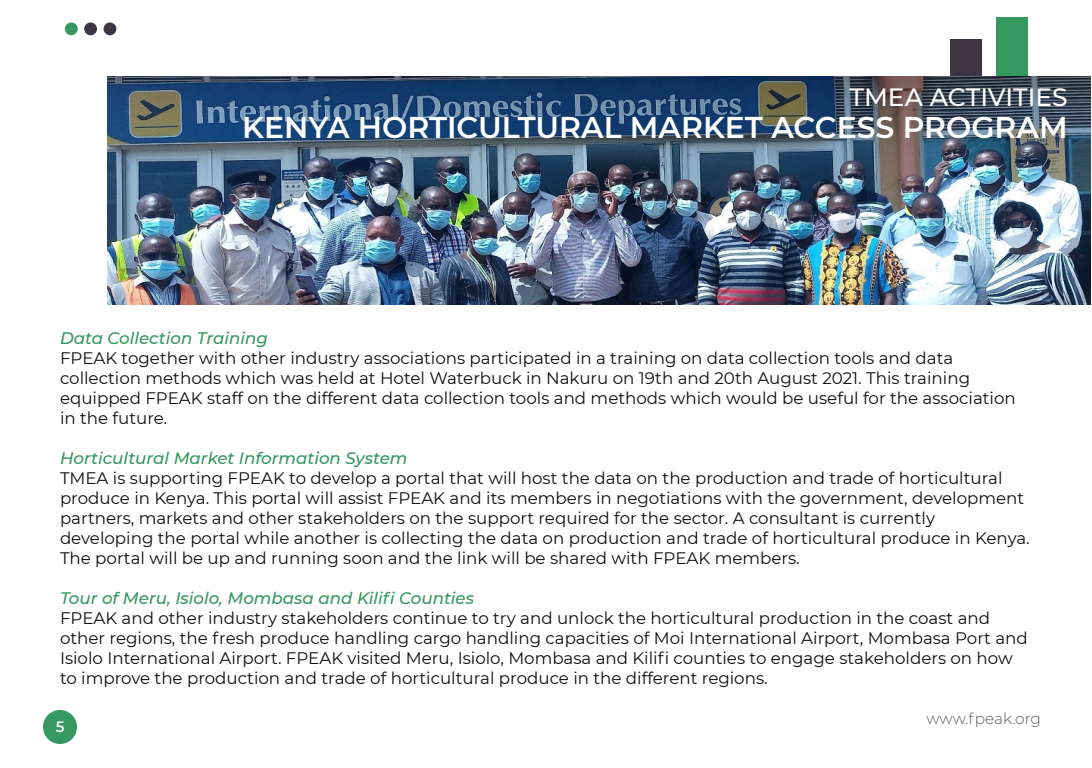
<style>
.page{position:relative;width:1092px;height:768px;background:#fff}
.page>*{position:absolute;margin:0;border:0;box-sizing:border-box;transform-origin:0 0}
.t1{font:600 30px "Montserrat";color:#fff}
.t2{font:500 25px "Montserrat";color:#fff}
.t3{font:16.7px/20px "Montserrat";color:#0f0f0f}
.t4{font:italic 500 16.7px "Montserrat";color:#349860}
.t5{font:300 15.4px "Montserrat";color:#5d5e5e}
.t6{font:600 15px "Montserrat";color:#fff}
</style>
<div class="page">
<div style="left:997px;top:17px;width:31px;height:112px;background:#349860"></div>
<div style="left:951px;top:39px;width:31px;height:90px;background:#3d3544"></div>
<img style="left:107px;top:76px;width:984px;height:229px">
<div style="left:65px;top:22px;width:13px;height:13px;background:#349860;border-radius:50%"></div>
<div style="left:84px;top:22px;width:13px;height:13px;background:#3d3544;border-radius:50%"></div>
<div style="left:104px;top:22px;width:12px;height:13px;background:#3d3544;border-radius:50%"></div>
<div style="left:43px;top:710px;width:34px;height:34px;background:#349860;border-radius:50%"></div>
<h2 class="t2" style="left:849px;top:79px;width:220px">TMEA ACTIVITIES</h2>
<h1 class="t1" style="left:242px;top:106px;width:827px">KENYA HORTICULTURAL MARKET ACCESS PROGRAM</h1>
<p class="t4" style="left:60px;top:327px;width:209px">Data Collection Training</p>
<p class="t3" style="left:60px;top:348px;width:957px">FPEAK together with other industry associations participated in a training on data collection tools and data collection methods which was held at Hotel Waterbuck in Nakuru on 19th and 20th August 2021. This training equipped FPEAK staff on the different data collection tools and methods which would be useful for the association in the future.</p>
<p class="t4" style="left:60px;top:447px;width:349px">Horticultural Market Information System</p>
<p class="t3" style="left:60px;top:468px;width:971px">TMEA is supporting FPEAK to develop a portal that will host the data on the production and trade of horticultural produce in Kenya. This portal will assist FPEAK and its members in negotiations with the government, development partners, markets and other stakeholders on the support required for the sector. A consultant is currently developing the portal while another is collecting the data on production and trade of horticultural produce in Kenya.<br>The portal will be up and running soon and the link will be shared with FPEAK members.</p>
<p class="t4" style="left:60px;top:587px;width:416px">Tour of Meru, Isiolo, Mombasa and Kilifi Counties</p>
<p class="t3" style="left:60px;top:608px;width:969px">FPEAK and other industry stakeholders continue to try and unlock the horticultural production in the coast and other regions, the fresh produce handling cargo handling capacities of Moi International Airport, Mombasa Port and Isiolo International Airport. FPEAK visited Meru, Isiolo, Mombasa and Kilifi counties to engage stakeholders on how to improve the production and trade of horticultural produce in the different regions.</p>
<p class="t6" style="left:56px;top:716px;width:10px">5</p>
<p class="t5" style="left:926px;top:708px;width:116px">www.fpeak.org</p>
</div>
